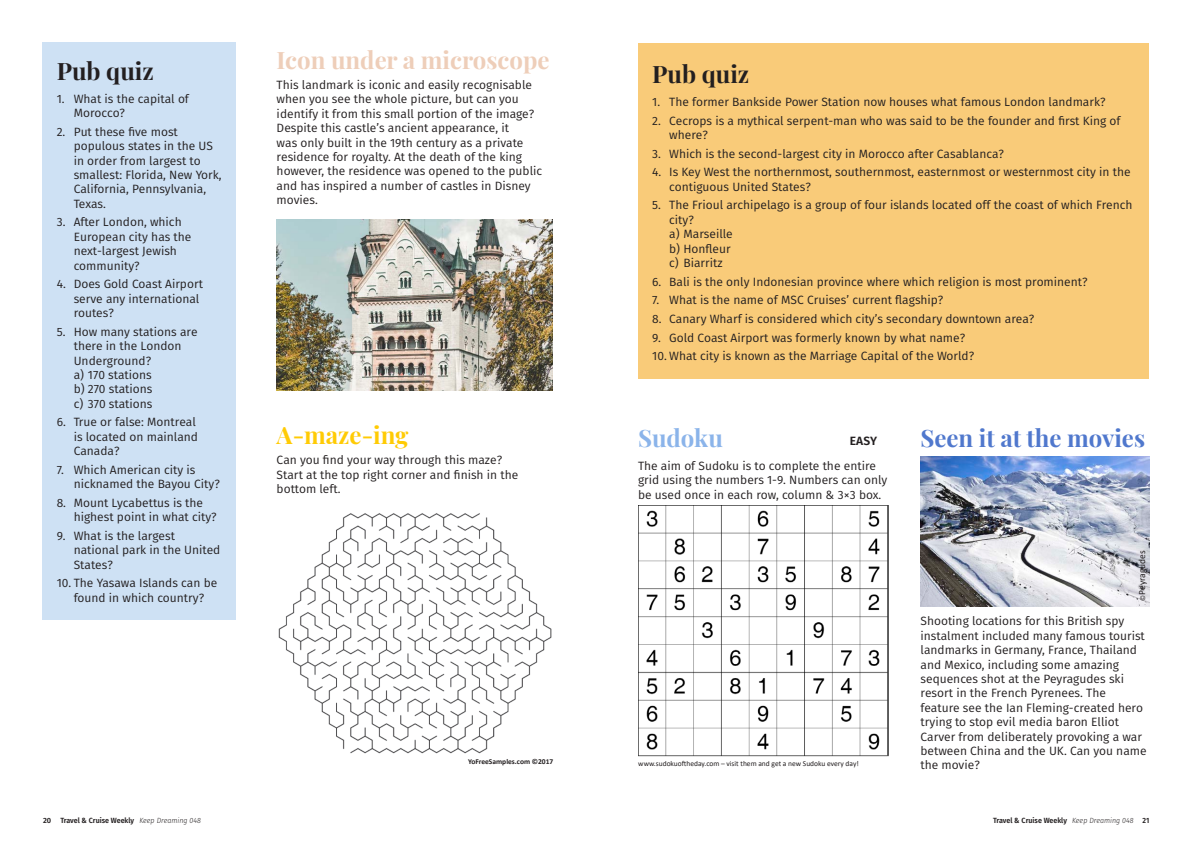
<style>
.page{position:relative;width:1191px;height:842px;background:#fff}
.page>*{position:absolute;margin:0;border:0;box-sizing:border-box;transform-origin:0 0}
.TD_lead_story_headli{font:700 24px "Playfair Display";color:#eeceb9}
.TD_lead_story_headli-2{font:700 24px "Playfair Display";color:#5078cd}
.TCW_mini_head{font:700 24px "Playfair Display";color:#231f20}
.TD_lead_story_headli-3{font:700 24px "Playfair Display";color:#ffcb04}
.TCW_mini_head-2{font:700 24px "Playfair Display";color:#8bb4ea}
.TCW_body{font:12px/14.4px "Fira Sans";color:#231f20}
.TCW_body-2{font:600 12px "Fira Sans";color:#231f20}
.TD_subsequent_paragr{font:9.5px "Calibri";color:#231f20}
.TD_subsequent_paragr-2{font:7.5px "Calibri";color:#231f20}
.t1{font:600 7.5px "Fira Sans";color:#231f20}
.t2{font:600 7.5px "Fira Sans";color:#231f20;scale:.95 1}
.TD_subsequent_paragr-3{font:700 7.5px "Calibri";color:#231f20}
.s1{font-size:7px}
.s2{font-weight:300;font-style:italic}
</style>
<div class="page">
<div style="left:43px;top:43px;width:193px;height:577px;background:#cee1f4"></div>
<div style="left:638px;top:43px;width:510px;height:336px;background:#f9cb79"></div>
<img style="left:278px;top:513px;width:274px;height:241px">
<img style="left:277px;top:219px;width:276px;height:171px">
<img style="left:638px;top:505px;width:251px;height:251px">
<img style="left:920px;top:456px;width:229px;height:151px">
<p class="TCW_mini_head" style="left:57px;top:52px;width:99px">Pub quiz</p>
<p class="TCW_body" style="left:74px;top:91px;width:117px;text-indent:-17px">1. What is the capital of<br>Morocco?</p>
<p class="TCW_body" style="left:74px;top:124px;width:149px;text-indent:-17px">2. Put these five most populous states in the US in order from largest to smallest: Florida, New York,<br>California, Pennsylvania,<br>Texas.</p>
<p class="TCW_body" style="left:74px;top:215px;width:119px;text-indent:-17px">3. After London, which<br>European city has the next-largest Jewish community?</p>
<p class="TCW_body" style="left:74px;top:277px;width:131px;text-indent:-17px">4. Does Gold Coast Airport serve any international routes?</p>
<p class="TCW_body" style="left:74px;top:324px;width:125px;text-indent:-17px">5. How many stations are there in the London<br>Underground?</p>
<p class="TCW_body" style="left:74px;top:367px;width:80px">a) 170 stations</p>
<p class="TCW_body" style="left:74px;top:382px;width:80px">b) 270 stations</p>
<p class="TCW_body" style="left:74px;top:396px;width:80px">c) 370 stations</p>
<p class="TCW_body" style="left:74px;top:415px;width:126px;text-indent:-17px">6. True or false: Montreal is located on mainland<br>Canada?</p>
<p class="TCW_body" style="left:74px;top:462px;width:148px;text-indent:-17px">7. Which American city is nicknamed the Bayou City?</p>
<p class="TCW_body" style="left:74px;top:495px;width:144px;text-indent:-17px">8. Mount Lycabettus is the highest point in what city?</p>
<p class="TCW_body" style="left:74px;top:528px;width:148px;text-indent:-17px">9. What is the largest national park in the United<br>States?</p>
<p class="TCW_body" style="left:57px;top:576px;width:162px;text-align:center">10. The Yasawa Islands can be found in which country?</p>
<p class="TD_lead_story_headli" style="left:277px;top:41px;width:274px">Icon under a microscope</p>
<p class="TCW_body" style="left:277px;top:77px;width:259px">This landmark is iconic and easily recognisable when you see the whole picture, but can you identify it from this small portion of the image?</p>
<p class="TCW_body" style="left:277px;top:121px;width:267px">Despite this castle’s ancient appearance, it<br>was only built in the 19th century as a private residence for royalty. At the death of the king however, the residence was opened to the public and has inspired a number of castles in Disney movies.</p>
<p class="TD_lead_story_headli-3" style="left:277px;top:416px;width:133px">A-maze-ing</p>
<p class="TCW_body" style="left:277px;top:453px;width:227px">Can you find your way through this maze?</p>
<p class="TCW_body" style="left:277px;top:467px;width:243px">Start at the top right corner and finish in the bottom left.</p>
<p class="TD_subsequent_paragr-3" style="left:468px;top:756px;width:87px">YoFreeSamples.com ©2017</p>
<p class="TCW_mini_head" style="left:652px;top:55px;width:99px">Pub quiz</p>
<p class="TCW_body" style="left:652px;top:94px;width:455px">1. The former Bankside Power Station now houses what famous London landmark?</p>
<p class="TCW_body" style="left:669px;top:113px;width:453px;text-indent:-17px">2. Cecrops is a mythical serpent-man who was said to be the founder and first King of where?</p>
<p class="TCW_body" style="left:652px;top:146px;width:353px">3. Which is the second-largest city in Morocco after Casablanca?</p>
<p class="TCW_body" style="left:669px;top:165px;width:463px;text-indent:-17px">4. Is Key West the northernmost, southernmost, easternmost or westernmost city in the contiguous United States?</p>
<p class="TCW_body" style="left:669px;top:198px;width:465px;text-indent:-17px">5. The Frioul archipelago is a group of four islands located off the coast of which French city?</p>
<p class="TCW_body" style="left:669px;top:227px;width:65px">a) Marseille</p>
<p class="TCW_body" style="left:669px;top:241px;width:63px">b) Honfleur</p>
<p class="TCW_body" style="left:669px;top:255px;width:55px">c) Biarritz</p>
<p class="TCW_body" style="left:652px;top:274px;width:437px">6. Bali is the only Indonesian province where which religion is most prominent?</p>
<p class="TCW_body" style="left:652px;top:293px;width:292px">7. What is the name of MSC Cruises’ current flagship?</p>
<p class="TCW_body" style="left:652px;top:311px;width:384px">8. Canary Wharf is considered which city’s secondary downtown area?</p>
<p class="TCW_body" style="left:652px;top:330px;width:314px">9. Gold Coast Airport was formerly known by what name?</p>
<p class="TCW_body" style="left:652px;top:349px;width:323px">10. What city is known as the Marriage Capital of the World?</p>
<p class="TCW_mini_head-2" style="left:638px;top:419px;width:86px">Sudoku</p>
<p class="TCW_body" style="left:638px;top:458px;width:251px">The aim of Sudoku is to complete the entire grid using the numbers 1-9. Numbers can only be used once in each row, column &amp; 3×3 box.</p>
<p class="TCW_body-2" style="left:849px;top:430px;width:29px">EASY</p>
<p class="TD_subsequent_paragr-2" style="left:638px;top:759px;width:222px">www.sudokuoftheday.com – visit them and get a new Sudoku every day!</p>
<p class="TD_lead_story_headli-2" style="left:920px;top:419px;width:226px">Seen it at the movies</p>
<p class="TD_subsequent_paragr" style="left:1135px;top:601px;width:52px;rotate:-90deg"><span class="s1">©</span>Peyragudes</p>
<p class="TCW_body" style="left:920px;top:614px;width:228px">Shooting locations for this British spy instalment included many famous tourist landmarks in Germany, France, Thailand and Mexico, including some amazing sequences shot at the Peyragudes ski resort in the French Pyrenees. The feature see the Ian Fleming-created hero trying to stop evil media baron Elliot Carver from deliberately provoking a war between China and the UK. Can you name the movie?</p>
<p class="t1" style="left:43px;top:814px;width:159px">20 Travel &amp; Cruise Weekly <span class="s2">Keep Dreaming 048</span></p>
<p class="t2" style="left:993px;top:814px;width:166px">Travel &amp; Cruise Weekly <span class="s2">Keep Dreaming 048</span> 21</p>
</div>
